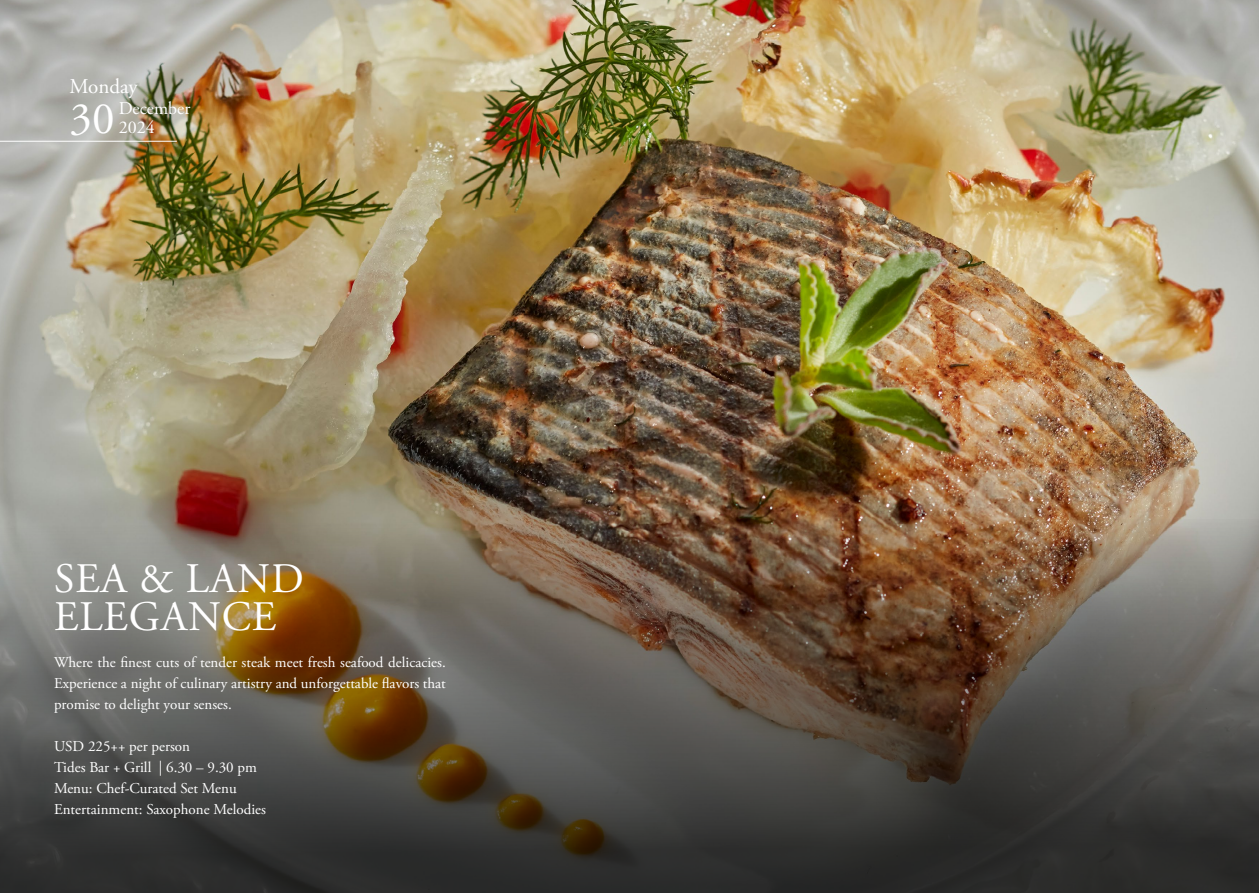
<style>
.page{position:relative;width:1259px;height:893px;background:#fff}
.page>*{position:absolute;margin:0;border:0;box-sizing:border-box;transform-origin:0 0}
.t1{font:45px "Adobe Garamond Pro";color:#fff}
.t2{font:42px/37.5px "Adobe Garamond Pro";letter-spacing:.02em;color:#fff}
.t3{font:21px "Adobe Garamond Pro";color:#fff}
.t4{font:18px "Adobe Garamond Pro";color:#fff}
.t5{font:15px/21px "Adobe Garamond Pro";color:#fff;text-align:justify}
</style>
<div class="page">
<img style="left:0;top:0;width:1259px;height:519px">
<hr style="left:0;top:141px;width:177px;height:1px;background:#fff">
<img style="left:0;top:519px;width:1259px;height:374px">
<h3 class="t3" style="left:69px;top:73px;width:70px">Monday</h3>
<p class="t4" style="left:119px;top:97px;width:73px">December</p>
<h1 class="t1" style="left:69px;top:92px;width:46px">30</h1>
<p class="t4" style="left:119px;top:117px;width:37px">2024</p>
<h2 class="t2" style="left:54px;top:561px;width:251px">SEA &amp; LAND<br>ELEGANCE</h2>
<p class="t5" style="left:54px;top:653px;width:393px">Where the finest cuts of tender steak meet fresh seafood delicacies.<br>Experience a night of culinary artistry and unforgettable flavors that promise to delight your senses.</p>
<p class="t5" style="left:54px;top:737px;width:213px;text-align:left">USD 225++ per person<br>Tides Bar + Grill | 6.30 – 9.30 pm<br>Menu: Chef-Curated Set Menu<br>Entertainment: Saxophone Melodies</p>
</div>
